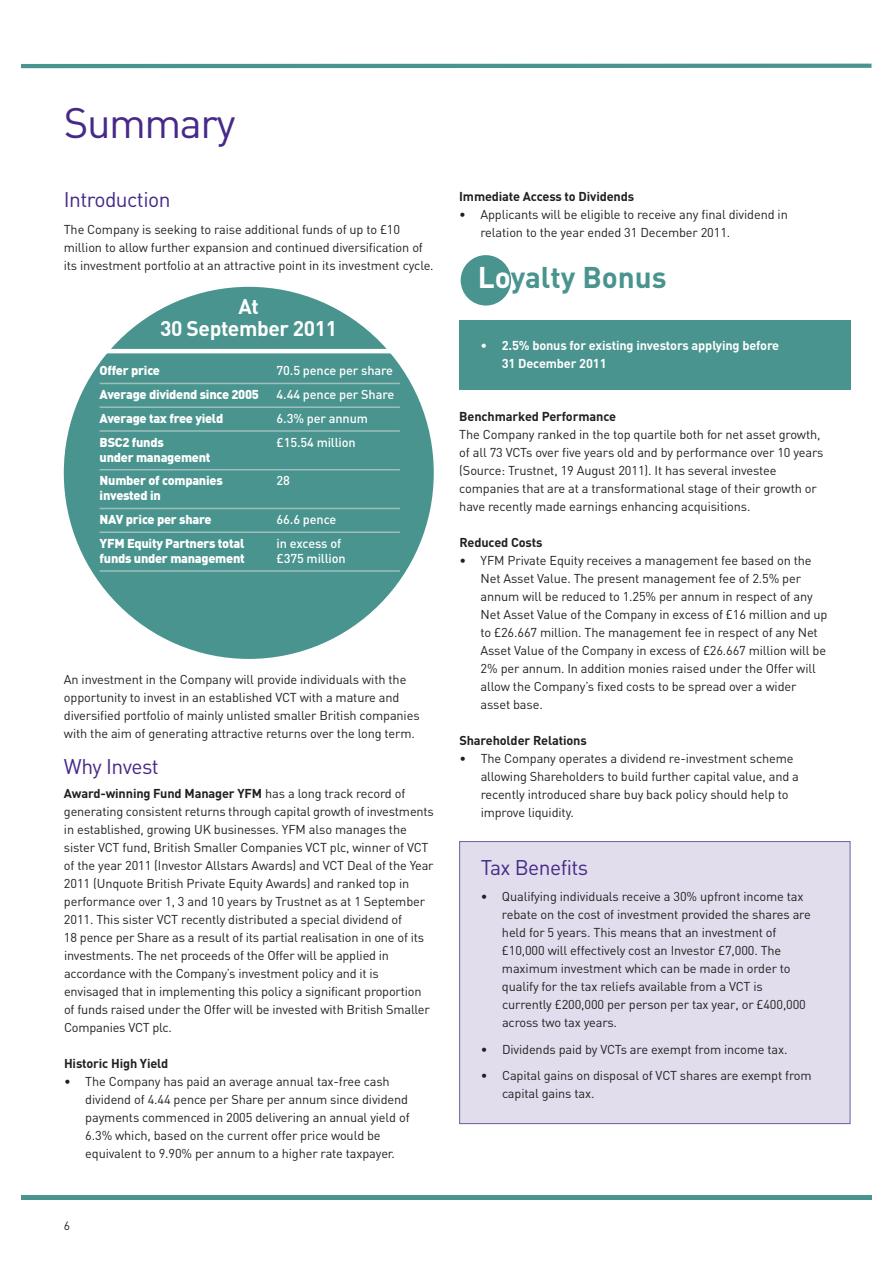
<style>
.page{position:relative;width:893px;height:1263px;background:#fff}
.page>*{position:absolute;margin:0;border:0;box-sizing:border-box;transform-origin:0 0}
.t1{font:42px "DIN";letter-spacing:-.035em;color:#462988}
.t2{font:700 29.7px "DIN";color:#49948e}
.t3{font:21px "DIN";letter-spacing:-.025em;color:#462988}
.t4{font:700 21px/22.5px "DIN";letter-spacing:-.02em;color:#fff;text-align:center}
.t5{font:12.75px/18px "DIN";letter-spacing:-.01em;color:#231f20}
.t6{font:900 12.75px/23.7px "DIN";letter-spacing:-.02em;color:#fff}
.t7{font:700 12.75px "DIN";letter-spacing:-.01em;color:#231f20}
.t8{font:500 12.75px "DIN";letter-spacing:-.01em;color:#fff}
.t9{font:700 12.75px/18px "DIN";letter-spacing:-.01em;color:#fff}
.t10{font:12px "DIN";color:#231f20}
.s1{font-weight:700}
.s2{color:#fff}
.s3{font-weight:400}
</style>
<div class="page">
<hr style="left:21px;top:1195px;width:851px;height:4px;background:#49948e">
<hr style="left:21px;top:64px;width:850px;height:4px;background:#49948e">
<div style="left:460px;top:842px;width:390px;height:281px;background:#e1dded"></div>
<div style="left:459px;top:841px;width:391px;height:283px;border:1px solid #705ba1"></div>
<div style="left:459px;top:321px;width:391px;height:69px;background:#49948e"></div>
<div style="left:64px;top:287px;width:370px;height:372px;background:#49948e;border-radius:50%"></div>
<hr style="left:100px;top:383px;width:300px;height:1px;background:#9ebfbd">
<hr style="left:100px;top:406px;width:300px;height:2px;background:#9ebfbd">
<hr style="left:100px;top:430px;width:300px;height:2px;background:#9ebfbd">
<hr style="left:100px;top:469px;width:300px;height:1px;background:#9ebfbd">
<hr style="left:100px;top:508px;width:300px;height:1px;background:#9ebfbd">
<hr style="left:100px;top:531px;width:300px;height:2px;background:#9ebfbd">
<hr style="left:100px;top:570px;width:300px;height:2px;background:#9ebfbd">
<hr style="left:64px;top:349px;width:370px;height:4px;background:#fff">
<div style="left:461px;top:255px;width:50px;height:51px;background:#49948e;border-radius:50%"></div>
<h1 class="t1" style="left:64px;top:109px;width:173px">Summary</h1>
<h3 class="t3" style="left:64px;top:192px;width:108px">Introduction</h3>
<p class="t5" style="left:64px;top:222px;width:371px">The Company is seeking to raise additional funds of up to £10 million to allow further expansion and continued diversification of its investment portfolio at an attractive point in its investment cycle.</p>
<h3 class="t4" style="left:160px;top:297px;width:178px">At<br>30 September 2011</h3>
<p class="t6" style="left:100px;top:360px;width:62px">Offer price</p>
<p class="t8" style="left:277px;top:366px;width:118px">70.5 pence per share</p>
<p class="t6" style="left:100px;top:384px;width:161px">Average dividend since 2005</p>
<p class="t8" style="left:277px;top:390px;width:119px">4.44 pence per Share</p>
<p class="t6" style="left:100px;top:407px;width:125px">Average tax free yield</p>
<p class="t8" style="left:277px;top:414px;width:93px">6.3% per annum</p>
<p class="t6" style="left:100px;top:431px;width:66px">BSC2 funds</p>
<p class="t8" style="left:277px;top:437px;width:81px">£15.54 million</p>
<p class="t6" style="left:100px;top:446px;width:125px">under management<br>Number of companies</p>
<p class="t8" style="left:277px;top:476px;width:15px">28</p>
<p class="t6" style="left:100px;top:485px;width:113px">invested in<br>NAV price per share</p>
<p class="t8" style="left:277px;top:515px;width:61px">66.6 pence</p>
<p class="t6" style="left:100px;top:532px;width:146px">YFM Equity Partners total</p>
<p class="t8" style="left:277px;top:539px;width:66px">in excess of</p>
<p class="t6" style="left:100px;top:547px;width:147px">funds under management</p>
<p class="t8" style="left:277px;top:554px;width:71px">£375 million</p>
<p class="t5" style="left:64px;top:672px;width:357px">An investment in the Company will provide individuals with the opportunity to invest in an established VCT with a mature and diversified portfolio of mainly unlisted smaller British companies with the aim of generating attractive returns over the long term.</p>
<h3 class="t3" style="left:64px;top:759px;width:96px">Why Invest</h3>
<p class="t5" style="left:64px;top:786px;width:372px"><span class="s1">Award-winning Fund Manager YFM</span> has a long track record of generating consistent returns through capital growth of investments in established, growing UK businesses. YFM also manages the sister VCT fund, British Smaller Companies VCT plc, winner of VCT of the year 2011 (Investor Allstars Awards) and VCT Deal of the Year 2011 (Unquote British Private Equity Awards) and ranked top in performance over 1, 3 and 10 years by Trustnet as at 1 September 2011. This sister VCT recently distributed a special dividend of<br>18 pence per Share as a result of its partial realisation in one of its investments. The net proceeds of the Offer will be applied in accordance with the Company’s investment policy and it is envisaged that in implementing this policy a significant proportion of funds raised under the Offer will be invested with British Smaller Companies VCT plc.</p>
<p class="t7" style="left:64px;top:1059px;width:106px">Historic High Yield</p>
<p class="t5" style="left:85px;top:1074px;width:326px;text-indent:-21px">• The Company has paid an average annual tax-free cash dividend of 4.44 pence per Share per annum since dividend payments commenced in 2005 delivering an annual yield of 6.3% which, based on the current offer price would be equivalent to 9.90% per annum to a higher rate taxpayer.</p>
<p class="t10" style="left:64px;top:1221px;width:8px">6</p>
<p class="t7" style="left:459px;top:192px;width:176px">Immediate Access to Dividends</p>
<p class="t5" style="left:480px;top:207px;width:309px;text-indent:-21px">• Applicants will be eligible to receive any final dividend in relation to the year ended 31 December 2011.</p>
<h2 class="t2" style="left:478px;top:267px;width:190px"><span class="s2">Lo</span>yalty Bonus</h2>
<p class="t9" style="left:502px;top:338px;width:279px;text-indent:-21px"><span class="s3">•</span> 2.5% bonus for existing investors applying before<br>31 December 2011</p>
<p class="t7" style="left:459px;top:412px;width:158px">Benchmarked Performance</p>
<p class="t5" style="left:459px;top:427px;width:366px">The Company ranked in the top quartile both for net asset growth, of all 73 VCTs over five years old and by performance over 10 years (Source: Trustnet, 19 August 2011). It has several investee companies that are at a transformational stage of their growth or have recently made earnings enhancing acquisitions.</p>
<p class="t7" style="left:459px;top:538px;width:85px">Reduced Costs</p>
<p class="t5" style="left:481px;top:553px;width:348px;text-indent:-21px">• YFM Private Equity receives a management fee based on the Net Asset Value. The present management fee of 2.5% per annum will be reduced to 1.25% per annum in respect of any Net Asset Value of the Company in excess of £16 million and up to £26.667 million. The management fee in respect of any Net Asset Value of the Company in excess of £26.667 million will be 2% per annum. In addition monies raised under the Offer will allow the Company’s fixed costs to be spread over a wider asset base.</p>
<p class="t7" style="left:459px;top:736px;width:129px">Shareholder Relations</p>
<p class="t5" style="left:481px;top:751px;width:320px;text-indent:-21px">• The Company operates a dividend re-investment scheme allowing Shareholders to build further capital value, and a recently introduced share buy back policy should help to improve liquidity.</p>
<h3 class="t3" style="left:481px;top:860px;width:109px">Tax Benefits</h3>
<p class="t5" style="left:502px;top:889px;width:310px;text-indent:-21px">• Qualifying individuals receive a 30% upfront income tax rebate on the cost of investment provided the shares are held for 5 years. This means that an investment of £10,000 will effectively cost an Investor £7,000. The maximum investment which can be made in order to qualify for the tax reliefs available from a VCT is currently £200,000 per person per tax year, or £400,000 across two tax years.</p>
<p class="t5" style="left:481px;top:1041px;width:308px">• Dividends paid by VCTs are exempt from income tax.</p>
<p class="t5" style="left:502px;top:1068px;width:311px;text-indent:-21px">• Capital gains on disposal of VCT shares are exempt from capital gains tax.</p>
</div>
